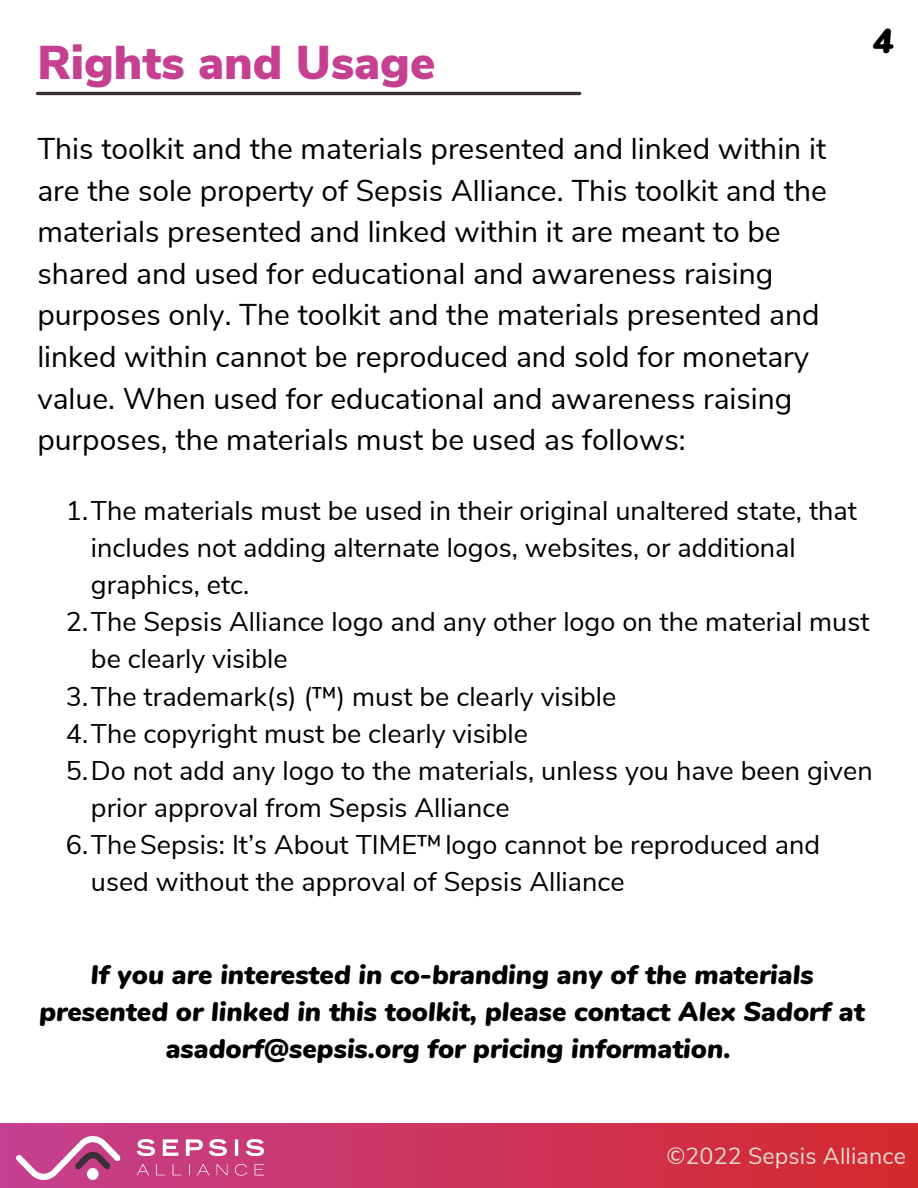
<style>
.page{position:relative;width:918px;height:1188px;background:#fff}
.page>*{position:absolute;margin:0;border:0;box-sizing:border-box;transform-origin:0 0}
.t1{font:900 47.25px "Nunito Sans";color:#c54090}
.t2{font:italic 900 34.8px "Nunito";color:#000}
.t3{font:30px/41.7px "Nunito Sans";color:#000}
.t4{font:27px/37.2px "Nunito Sans";color:#000}
.t5{font:italic 900 27px/37.2px "Nunito";color:#000;text-align:center}
.t6{font:23.25px "Nunito Sans";letter-spacing:.005em;color:#e1d8ce}
</style>
<div class="page">
<img style="left:0;top:1124px;width:918px;height:64px">
<img style="left:16px;top:1136px;width:248px;height:43px">
<hr style="left:37px;top:92px;width:543px;height:3px;background:#3a3035">
<p class="t1" style="left:37px;top:31px;width:399px">Rights and Usage</p>
<p class="t3" style="left:37px;top:128px;width:791px">This toolkit and the materials presented and linked within it are the sole property of Sepsis Alliance. This toolkit and the materials presented and linked within it are meant to be shared and used for educational and awareness raising purposes only. The toolkit and the materials presented and linked within cannot be reproduced and sold for monetary value. When used for educational and awareness raising purposes, the materials must be used as follows:</p>
<p class="t2" style="left:873px;top:18px;width:22px">4</p>
<p class="t4" style="left:91px;top:492px;width:768px;text-indent:-25px">1.The materials must be used in their original unaltered state, that includes not adding alternate logos, websites, or additional graphics, etc.</p>
<p class="t4" style="left:91px;top:604px;width:780px;text-indent:-25px">2.The Sepsis Alliance logo and any other logo on the material must be clearly visible</p>
<p class="t4" style="left:66px;top:678px;width:552px">3.The trademark(s) (™) must be clearly visible</p>
<p class="t4" style="left:66px;top:715px;width:464px">4.The copyright must be clearly visible</p>
<p class="t4" style="left:91px;top:752px;width:783px;text-indent:-25px">5.Do not add any logo to the materials, unless you have been given prior approval from Sepsis Alliance</p>
<p class="t4" style="left:91px;top:827px;width:731px;text-indent:-25px">6.TheSepsis: It’s About TIME™logo cannot be reproduced and used without the approval of Sepsis Alliance</p>
<p class="t5" style="left:39px;top:956px;width:827px">If you are interested in co-branding any of the materials presented or linked in this toolkit, please contact Alex Sadorf at asadorf@sepsis.org for pricing information.</p>
<p class="t6" style="left:666px;top:1140px;width:241px">©2022 Sepsis Alliance</p>
</div>
